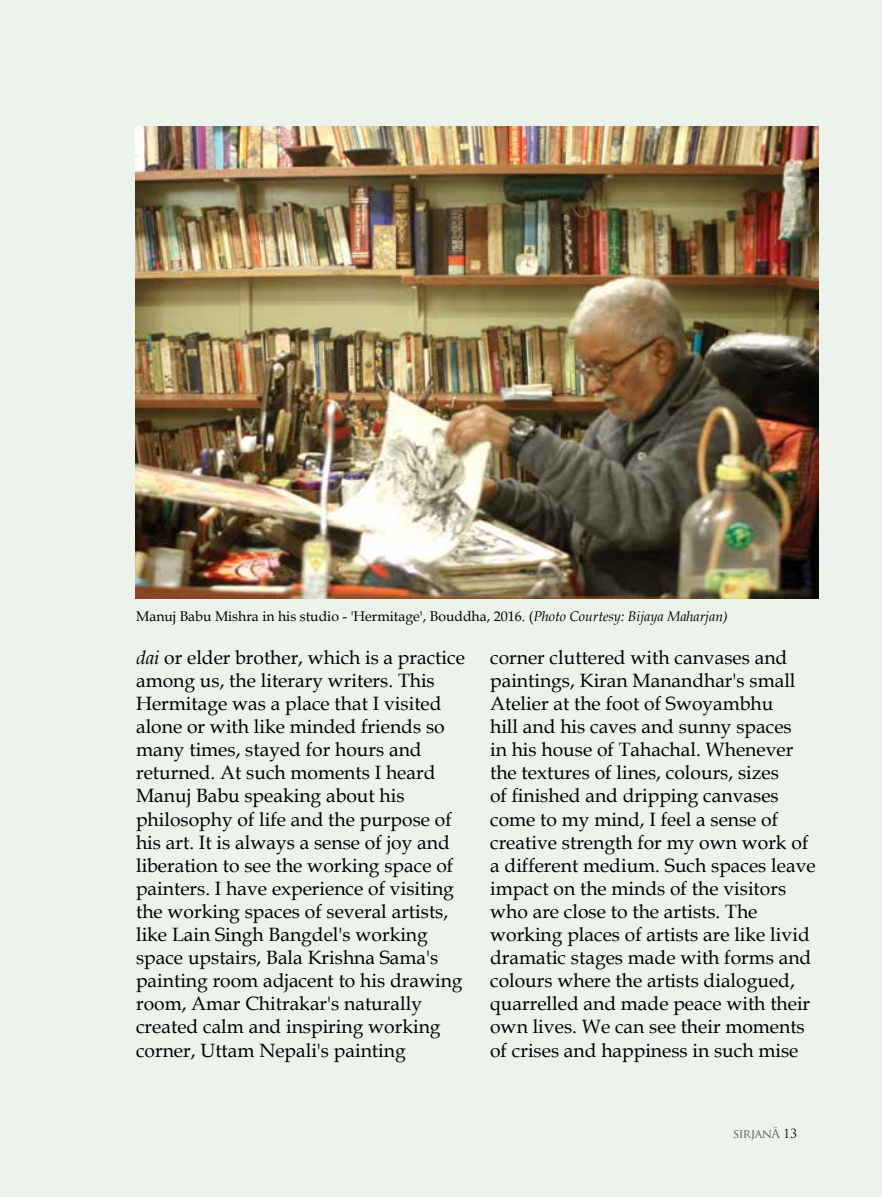
<style>
.page{position:relative;width:882px;height:1197px;background:#ecf2ec}
.page>*{position:absolute;margin:0;border:0;box-sizing:border-box;transform-origin:0 0}
.t1{font:19.25px/23.1px "Book Antiqua";color:#000}
.t2{font:14px "Book Antiqua";color:#000}
.t3{font:12.25px "Trajan Pro";letter-spacing:-.04em;color:#58595b}
.s1{font-style:italic}
.s2{color:#000}
</style>
<div class="page">
<img style="left:136px;top:126px;width:683px;height:472px">
<p class="t2" style="left:136px;top:607px;width:593px">Manuj Babu Mishra in his studio - 'Hermitage', Bouddha, 2016. (<span class="s1">Photo Courtesy: Bijaya Maharjan)</span></p>
<p class="t1" style="left:136px;top:645px;width:330px"><span class="s1">dai</span> or elder brother, which is a practice among us, the literary writers. This Hermitage was a place that I visited alone or with like minded friends so many times, stayed for hours and returned. At such moments I heard Manuj Babu speaking about his philosophy of life and the purpose of his art. It is always a sense of joy and liberation to see the working space of painters. I have experience of visiting the working spaces of several artists, like Lain Singh Bangdel's working space upstairs, Bala Krishna Sama's painting room adjacent to his drawing room, Amar Chitrakar's naturally created calm and inspiring working corner, Uttam Nepali's painting</p>
<p class="t1" style="left:490px;top:645px;width:327px">corner cluttered with canvases and paintings, Kiran Manandhar's small Atelier at the foot of Swoyambhu<br>hill and his caves and sunny spaces<br>in his house of Tahachal. Whenever the textures of lines, colours, sizes<br>of finished and dripping canvases come to my mind, I feel a sense of creative strength for my own work of a different medium. Such spaces leave impact on the minds of the visitors who are close to the artists. The working places of artists are like livid dramatic stages made with forms and colours where the artists dialogued, quarrelled and made peace with their own lives. We can see their moments of crises and happiness in such mise</p>
<p class="t3" style="left:733px;top:1126px;width:65px">SIRJANĀ <span class="s2">13</span></p>
</div>
